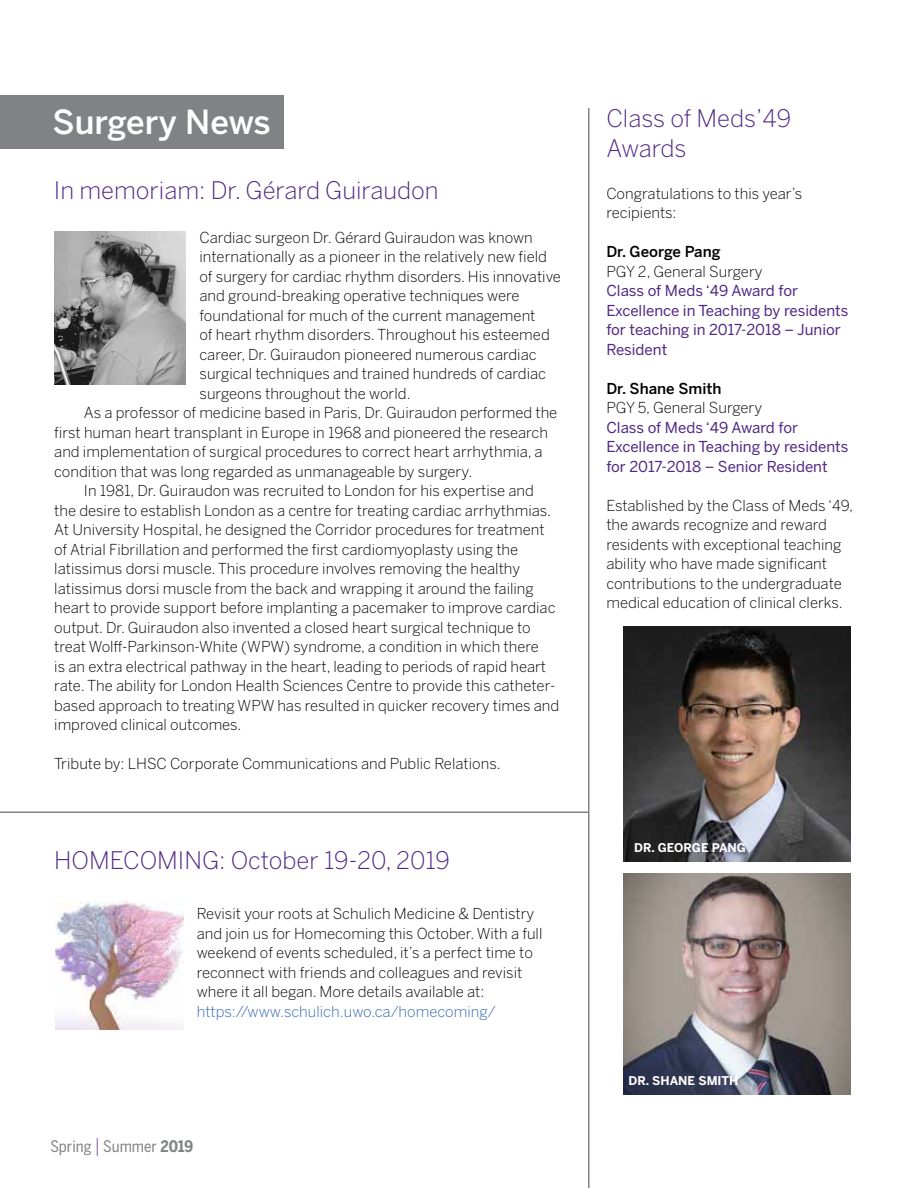
<style>
.page{position:relative;width:918px;height:1188px;background:#fff}
.page>*{position:absolute;margin:0;border:0;box-sizing:border-box;transform-origin:0 0}
.t1{font:500 33px "Benton Sans";color:#fff}
.t2{font:300 24px/30px "Benton Sans";color:#4f2683}
.t3{font:15.75px "Benton Sans Cond";color:#808285}
.t4{font:300 15px/19.5px "Benton Sans";color:#000}
.t5{font:15px/19.5px "Benton Sans";color:#4f2683}
.t6{font:300 15px "Benton Sans";color:#3164af}
.t7{font:500 15px "Benton Sans";color:#000}
.t8{font:700 12px "Benton Sans";color:#fff}
.s1{font-weight:300;font-size:18.9px;color:#4f2683}
.s2{font-weight:700}
</style>
<div class="page">
<img style="left:54px;top:231px;width:131px;height:153px">
<img style="left:623px;top:626px;width:227px;height:236px">
<img style="left:623px;top:874px;width:227px;height:220px">
<hr style="left:588px;top:108px;width:2px;height:1080px;background:#808285">
<div style="left:0;top:95px;width:284px;height:54px;background:#808285"></div>
<hr style="left:0;top:812px;width:588px;height:1px;background:#808285">
<img style="left:56px;top:902px;width:128px;height:127px">
<h1 class="t1" style="left:52px;top:102px;width:220px">Surgery News</h1>
<h2 class="t2" style="left:606px;top:103px;width:186px">Class of Meds’49<br>Awards</h2>
<h2 class="t2" style="left:54px;top:175px;width:386px">In memoriam: Dr. Gérard Guiraudon</h2>
<p class="t4" style="left:606px;top:183px;width:198px">Congratulations to this year’s recipients:</p>
<p class="t7" style="left:606px;top:243px;width:116px">Dr. George Pang</p>
<p class="t4" style="left:606px;top:261px;width:158px">PGY 2, General Surgery</p>
<p class="t5" style="left:606px;top:281px;width:244px">Class of Meds ‘49 Award for<br>Excellence in Teaching by residents for teaching in 2017-2018 – Junior<br>Resident</p>
<p class="t7" style="left:606px;top:379px;width:117px">Dr. Shane Smith</p>
<p class="t4" style="left:606px;top:398px;width:157px">PGY 5, General Surgery</p>
<p class="t5" style="left:606px;top:417px;width:244px">Class of Meds ‘49 Award for<br>Excellence in Teaching by residents for 2017-2018 – Senior Resident</p>
<p class="t4" style="left:606px;top:495px;width:248px">Established by the Class of Meds ‘49, the awards recognize and reward residents with exceptional teaching ability who have made significant contributions to the undergraduate medical education of clinical clerks.</p>
<p class="t4" style="left:200px;top:228px;width:335px">Cardiac surgeon Dr. Gérard Guiraudon was known</p>
<p class="t4" style="left:200px;top:247px;width:349px">internationally as a pioneer in the relatively new field</p>
<p class="t4" style="left:200px;top:267px;width:363px">of surgery for cardiac rhythm disorders. His innovative</p>
<p class="t4" style="left:200px;top:286px;width:322px">and ground-breaking operative techniques were</p>
<p class="t4" style="left:200px;top:306px;width:338px">foundational for much of the current management</p>
<p class="t4" style="left:200px;top:325px;width:352px">of heart rhythm disorders. Throughout his esteemed</p>
<p class="t4" style="left:200px;top:345px;width:339px">career, Dr. Guiraudon pioneered numerous cardiac</p>
<p class="t4" style="left:200px;top:364px;width:348px">surgical techniques and trained hundreds of cardiac</p>
<p class="t4" style="left:200px;top:384px;width:213px">surgeons throughout the world.</p>
<p class="t4" style="left:84px;top:403px;width:475px">As a professor of medicine based in Paris, Dr. Guiraudon performed the</p>
<p class="t4" style="left:54px;top:423px;width:495px">first human heart transplant in Europe in 1968 and pioneered the research</p>
<p class="t4" style="left:54px;top:442px;width:490px">and implementation of surgical procedures to correct heart arrhythmia, a</p>
<p class="t4" style="left:54px;top:462px;width:420px">condition that was long regarded as unmanageable by surgery.</p>
<p class="t4" style="left:84px;top:481px;width:452px">In 1981, Dr. Guiraudon was recruited to London for his expertise and</p>
<p class="t4" style="left:54px;top:501px;width:499px">the desire to establish London as a centre for treating cardiac arrhythmias.</p>
<p class="t4" style="left:54px;top:520px;width:492px">At University Hospital, he designed the Corridor procedures for treatment</p>
<p class="t4" style="left:54px;top:540px;width:466px">of Atrial Fibrillation and performed the first cardiomyoplasty using the</p>
<p class="t4" style="left:54px;top:559px;width:467px">latissimus dorsi muscle. This procedure involves removing the healthy</p>
<p class="t4" style="left:54px;top:579px;width:481px">latissimus dorsi muscle from the back and wrapping it around the failing</p>
<p class="t4" style="left:54px;top:598px;width:503px">heart to provide support before implanting a pacemaker to improve cardiac</p>
<p class="t4" style="left:54px;top:618px;width:478px">output. Dr. Guiraudon also invented a closed heart surgical technique to</p>
<p class="t4" style="left:54px;top:637px;width:486px">treat Wolff-Parkinson-White (WPW) syndrome, a condition in which there</p>
<p class="t4" style="left:54px;top:657px;width:493px">is an extra electrical pathway in the heart, leading to periods of rapid heart</p>
<p class="t4" style="left:54px;top:676px;width:503px">rate. The ability for London Health Sciences Centre to provide this catheter-</p>
<p class="t4" style="left:54px;top:696px;width:507px">based approach to treating WPW has resulted in quicker recovery times and</p>
<p class="t4" style="left:54px;top:715px;width:189px">improved clinical outcomes.</p>
<p class="t4" style="left:54px;top:754px;width:448px">Tribute by: LHSC Corporate Communications and Public Relations.</p>
<h2 class="t2" style="left:54px;top:845px;width:397px">HOMECOMING: October 19-20, 2019</h2>
<p class="t4" style="left:197px;top:904px;width:347px">Revisit your roots at Schulich Medicine &amp; Dentistry and join us for Homecoming this October. With a full weekend of events scheduled, it’s a perfect time to reconnect with friends and colleagues and revisit where it all began. More details available at:</p>
<p class="t6" style="left:197px;top:1003px;width:300px">https://www.schulich.uwo.ca/homecoming/</p>
<p class="t3" style="left:50px;top:1137px;width:144px">Spring <span class="s1">|</span> Summer <span class="s2">2019</span></p>
<p class="t8" style="left:634px;top:841px;width:113px">DR. GEORGE PANG</p>
<p class="t8" style="left:629px;top:1074px;width:111px">DR. SHANE SMITH</p>
</div>
